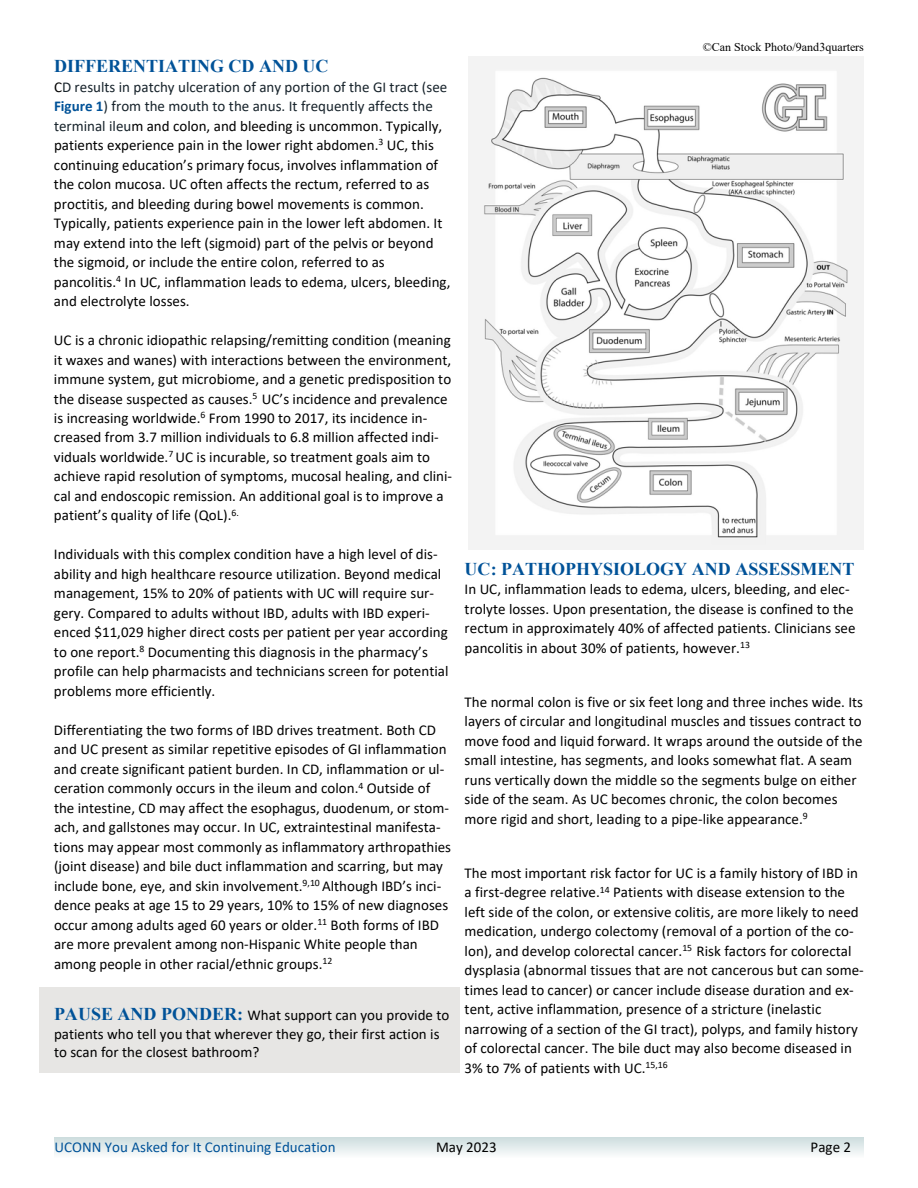
<style>
.page{position:relative;width:918px;height:1188px;background:#fff}
.page>*{position:absolute;margin:0;border:0;box-sizing:border-box;transform-origin:0 0}
.t1{font:700 18px "Times New Roman";color:#005298}
.t2{font:15px/19.5px "Calibri";color:#000}
.t3{font:15px "Calibri";color:#005298}
.t4{font:12px "Times New Roman";color:#000}
.s1{color:#17232b}
.s2{font-weight:700;color:#005298}
.s3{font-family:"Times New Roman";font-weight:700;font-size:18px;color:#005298}
</style>
<div class="page">
<div style="left:39px;top:987px;width:421px;height:86px;background:#e7e6e4"></div>
<svg style="left:55px;top:1137px;width:808px;height:17px"></svg>
<img style="left:469px;top:56px;width:395px;height:494px">
<p class="t1" style="left:54px;top:60px;width:276px">DIFFERENTIATING CD AND UC</p>
<p class="t2" style="left:54px;top:78px;width:398px">C<span class="s1">D results in patchy ulceration of any portion of the GI tract (see </span><span class="s2">Figure 1</span><span class="s1">) from the mouth to the anus. It frequently affects the terminal ileu</span>m and colon, and bleeding is uncommon. Typically, patients experience pain in the lower right abdomen.<sup>3</sup> UC, this continuing education’s primary focus, involves inflammation of the colon mucosa. UC often affects the rectum, referred to as proctitis, and bleeding during bowel movements is common.<br>Typically, patients experience pain in the lower left abdomen. It may extend into the left (sigmoid) part of the pelvis or beyond the sigmoid, or include the entire colon, referred to as pancolitis.<sup>4</sup> In UC, inflammation leads to edema, ulcers, bleeding, and electrolyte losses.</p>
<p class="t2" style="left:54px;top:332px;width:400px">UC is a chronic idiopathic relapsing/remitting condition (meaning it waxes and wanes) with interactions between the environment, immune system, gut microbiome, and a genetic predisposition to the disease suspected as causes.<sup>5</sup> UC’s incidence and prevalence is increasing worldwide.<sup>6</sup> From 1990 to 2017, its incidence in&shy;creased from 3.7 million individuals to 6.8 million affected indi&shy;viduals worldwide.<sup>7</sup> UC is incurable, so treatment goals aim to achieve rapid resolution of symptoms, mucosal healing, and clini&shy;cal and endoscopic remission. An additional goal is to improve a patient’s quality of life (QoL).<sup>6.</sup></p>
<p class="t2" style="left:54px;top:546px;width:396px">Individuals with this complex condition have a high level of dis&shy;ability and high healthcare resource utilization. Beyond medical management, 15% to 20% of patients with UC will require sur&shy;gery. Compared to adults without IBD, adults with IBD experi&shy;enced $11,029 higher direct costs per patient per year according to one report.<sup>8</sup> Documenting this diagnosis in the pharmacy’s profile can help pharmacists and technicians screen for potential problems more efficiently.</p>
<p class="t2" style="left:54px;top:721px;width:399px">Differentiating the two forms of IBD drives treatment. Both CD and UC present as similar repetitive episodes of GI inflammation and create significant patient burden. In CD, inflammation or ul&shy;ceration commonly occurs in the ileum and colon.<sup>4</sup> Outside of the intestine, CD may affect the esophagus, duodenum, or stom&shy;ach, and gallstones may occur. In UC, extraintestinal manifesta&shy;tions may appear most commonly as inflammatory arthropathies (joint disease) and bile duct inflammation and scarring, but may include bone, eye, and skin involvement.<sup>9,10</sup> Although IBD’s inci&shy;dence peaks at age 15 to 29 years, 10% to 15% of new diagnoses occur among adults aged 60 years or older.<sup>11</sup> Both forms of IBD are more prevalent among non-Hispanic White people than among people in other racial/ethnic groups.<sup>12</sup></p>
<p class="t2" style="left:54px;top:1006px;width:397px;line-height:18.8px"><span class="s3">PAUSE AND PONDER:</span> What support can you provide to patients who tell you that wherever they go, their first action is to scan for the closest bathroom?</p>
<p class="t4" style="left:703px;top:43px;width:163px">©Can Stock Photo/9and3quarters</p>
<p class="t1" style="left:465px;top:563px;width:391px">UC: PATHOPHYSIOLOGY AND ASSESSMENT</p>
<p class="t2" style="left:465px;top:581px;width:392px">In UC, inflammation leads to edema, ulcers, bleeding, and elec&shy;trolyte losses. Upon presentation, the disease is confined to the rectum in approximately 40% of affected patients. Clinicians see pancolitis in about 30% of patients, however.<sup>13</sup></p>
<p class="t2" style="left:465px;top:693px;width:400px">The normal colon is five or six feet long and three inches wide. Its layers of circular and longitudinal muscles and tissues contract to move food and liquid forward. It wraps around the outside of the small intestine, has segments, and looks somewhat flat. A seam runs vertically down the middle so the segments bulge on either side of the seam. As UC becomes chronic, the colon becomes more rigid and short, leading to a pipe-like appearance.<sup>9</sup></p>
<p class="t2" style="left:465px;top:864px;width:401px">The most important risk factor for UC is a family history of IBD in a first-degree relative.<sup>14</sup> Patients with disease extension to the left side of the colon, or extensive colitis, are more likely to need medication, undergo colectomy (removal of a portion of the co&shy;lon), and develop colorectal cancer.<sup>15</sup> Risk factors for colorectal dysplasia (abnormal tissues that are not cancerous but can some&shy;times lead to cancer) or cancer include disease duration and ex&shy;tent, active inflammation, presence of a stricture (inelastic narrowing of a section of the GI tract), polyps, and family history of colorectal cancer. The bile duct may also become diseased in 3% to 7% of patients with UC.<sup>15,16</sup></p>
<p class="t3" style="left:55px;top:1141px;width:283px">UCONN You Asked for It Continuing Education</p>
<p class="t2" style="left:436px;top:1139px;width:62px">May 2023</p>
<p class="t2" style="left:811px;top:1139px;width:42px">Page 2</p>
</div>
